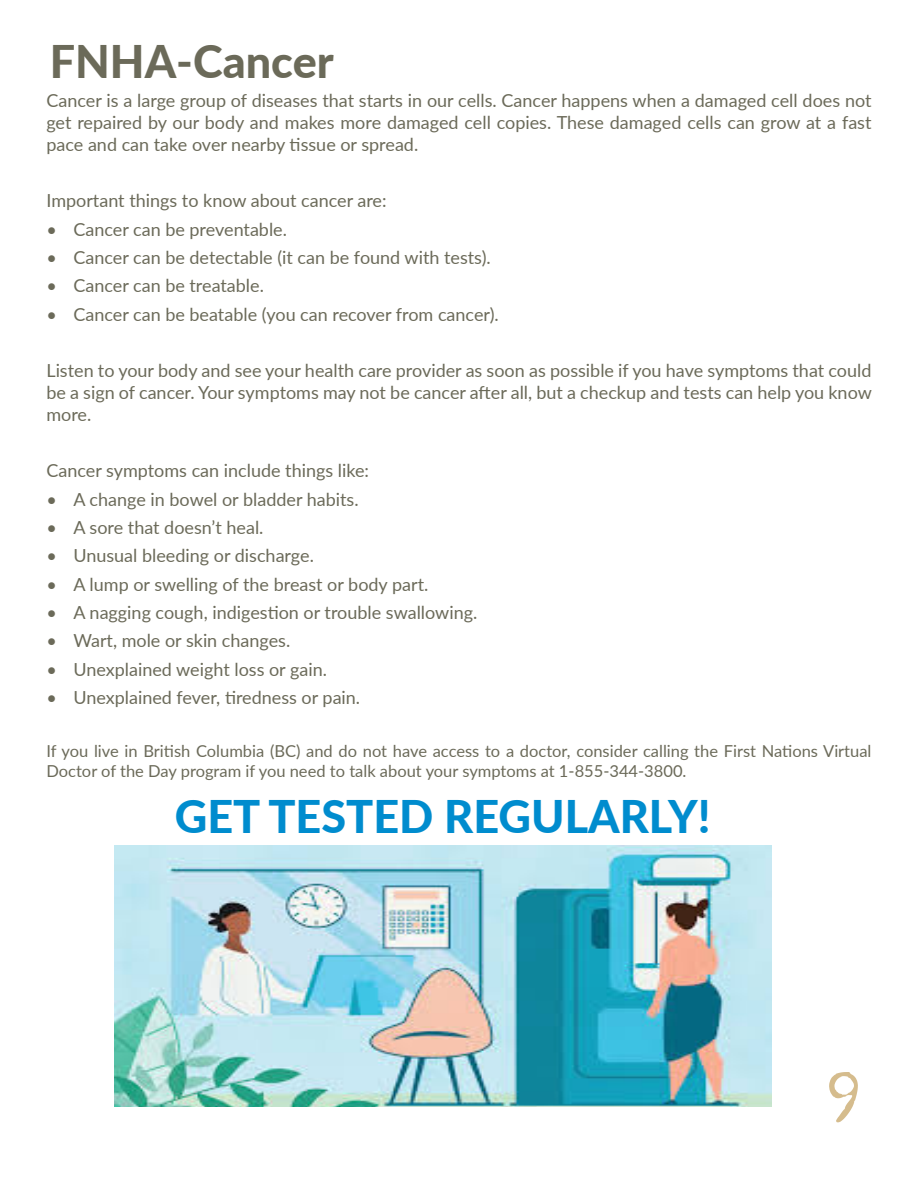
<style>
.page{position:relative;width:918px;height:1188px;background:#fff}
.page>*{position:absolute;margin:0;border:0;box-sizing:border-box;transform-origin:0 0}
.t1{font:63px "Ugly Qua";color:#d5bc8d}
.Subhead{font:800 45px "Lato";color:#008cce}
.Subhead-2{font:800 45px "Lato";color:#6b6a59}
.t2{font:18px/21.6px "Lato";color:#6b6a59;text-align:justify}
.t3{font:16.5px/19.8px "Lato";color:#6b6a59}
</style>
<div class="page">
<img style="left:114px;top:846px;width:657px;height:261px">
<p class="Subhead-2" style="left:50px;top:29px;width:286px">FNHA-Cancer</p>
<p class="t2" style="left:46px;top:89px;width:827px">Cancer is a large group of diseases that starts in our cells. Cancer happens when a damaged cell does not get repaired by our body and makes more damaged cell copies. These damaged cells can grow at a fast pace and can take over nearby tissue or spread.</p>
<p class="t2" style="left:46px;top:189px;width:342px">Important things to know about cancer are:</p>
<p class="t2" style="left:46px;top:218px;width:242px">• Cancer can be preventable.</p>
<p class="t2" style="left:46px;top:246px;width:446px">• Cancer can be detectable (it can be found with tests).</p>
<p class="t2" style="left:46px;top:274px;width:219px">• Cancer can be treatable.</p>
<p class="t2" style="left:46px;top:303px;width:454px">• Cancer can be beatable (you can recover from cancer).</p>
<p class="t2" style="left:46px;top:359px;width:827px">Listen to your body and see your health care provider as soon as possible if you have symptoms that could be a sign of cancer. Your symptoms may not be cancer after all, but a checkup and tests can help you know more.</p>
<p class="t2" style="left:46px;top:459px;width:324px">Cancer symptoms can include things like:</p>
<p class="t2" style="left:46px;top:488px;width:314px">• A change in bowel or bladder habits.</p>
<p class="t2" style="left:46px;top:516px;width:219px">• A sore that doesn’t heal.</p>
<p class="t2" style="left:46px;top:544px;width:269px">• Unusual bleeding or discharge.</p>
<p class="t2" style="left:46px;top:573px;width:383px">• A lump or swelling of the breast or body part.</p>
<p class="t2" style="left:46px;top:601px;width:432px">• A nagging cough, indigestion or trouble swallowing.</p>
<p class="t2" style="left:46px;top:629px;width:245px">• Wart, mole or skin changes.</p>
<p class="t2" style="left:46px;top:658px;width:282px">• Unexplained weight loss or gain.</p>
<p class="t2" style="left:46px;top:686px;width:315px">• Unexplained fever, tiredness or pain.</p>
<p class="t3" style="left:46px;top:741px;width:827px">If you live in British Columbia (BC) and do not have access to a doctor, consider calling the First Nations Virtual<br>Doctor of the Day program if you need to talk about your symptoms at 1-855-344-3800.</p>
<p class="Subhead" style="left:175px;top:783px;width:537px">GET TESTED REGULARLY!</p>
<h1 class="t1" style="left:827px;top:1029px;width:35px">9</h1>
</div>
